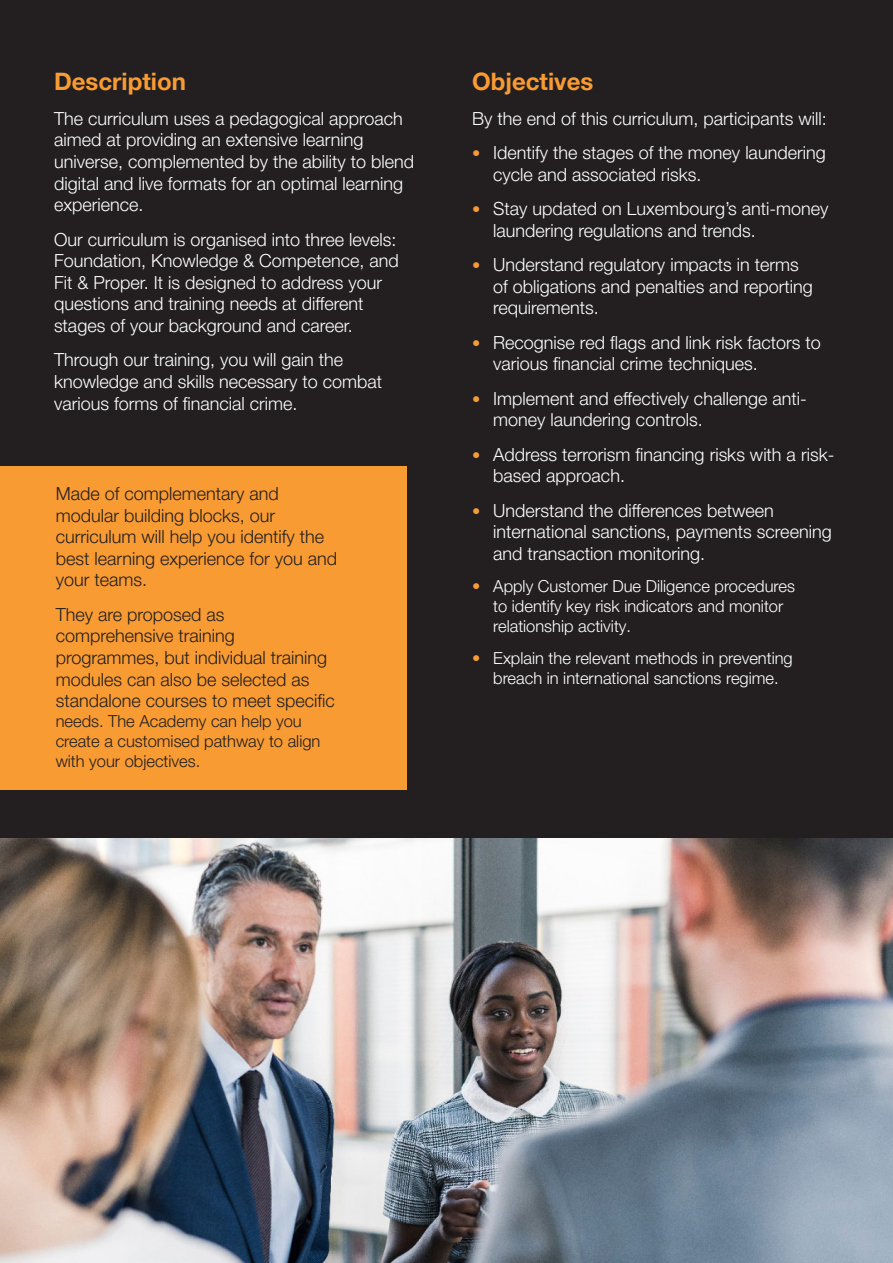
<style>
.page{position:relative;width:893px;height:1263px;background:#231f20}
.page>*{position:absolute;margin:0;border:0;box-sizing:border-box;transform-origin:0 0}
.t1{font:700 24px "Helvetica Neue LT Pro";color:#f89b33}
.t2{font:300 18px/21.6px "Helvetica Neue LT Pro";color:#fff}
.t3{font:300 18px/21.6px "Helvetica Neue LT Pro";color:#231f20}
.t4{font:300 16.5px/19.8px "Helvetica Neue LT Pro";color:#fff}
.t5{font:300 16.5px/19.8px "Helvetica Neue LT Pro";color:#231f20}
.s1{font-family:"Helvetica Neue LT Std";font-size:16.5px;color:#f89b33}
.s2{font-family:"Helvetica Neue LT Std";color:#f89b33}
</style>
<div class="page">
<div style="left:0;top:466px;width:406px;height:324px;background:#f89b33"></div>
<img style="left:0;top:839px;width:893px;height:424px">
<p class="t1" style="left:54px;top:67px;width:133px">Description</p>
<p class="t2" style="left:54px;top:107px;width:362px">The curriculum uses a pedagogical approach aimed at providing an extensive learning universe, complemented by the ability to blend digital and live formats for an optimal learning experience.</p>
<p class="t2" style="left:54px;top:228px;width:346px">Our curriculum is organised into three levels:<br>Foundation, Knowledge &amp; Competence, and Fit &amp; Proper. It is designed to address your questions and training needs at different stages of your background and career.</p>
<p class="t2" style="left:54px;top:349px;width:330px">Through our training, you will gain the knowledge and skills necessary to combat various forms of financial crime.</p>
<p class="t3" style="left:56px;top:482px;width:283px">Made of complementary and modular building blocks, our curriculum will help you identify the best learning experience for you and your teams.</p>
<p class="t3" style="left:56px;top:603px;width:281px">They are proposed as comprehensive training programmes, but individual training modules can also be selected as standalone courses to meet specific</p>
<p class="t5" style="left:56px;top:711px;width:266px">needs. The Academy can help you create a customised pathway to align with your objectives.</p>
<p class="t1" style="left:472px;top:67px;width:123px">Objectives</p>
<p class="t2" style="left:472px;top:107px;width:356px">By the end of this curriculum, participants will:</p>
<p class="t2" style="left:493px;top:142px;width:334px;text-indent:-21px"><span class="s1">•</span> Identify the stages of the money laundering cycle and associated risks.</p>
<p class="t2" style="left:493px;top:198px;width:337px;text-indent:-21px"><span class="s1">•</span> Stay updated on Luxembourg’s anti-money laundering regulations and trends.</p>
<p class="t2" style="left:493px;top:254px;width:321px;text-indent:-21px"><span class="s1">•</span> Understand regulatory impacts in terms of obligations and penalties and reporting requirements.</p>
<p class="t2" style="left:493px;top:331px;width:329px;text-indent:-21px"><span class="s1">•</span> Recognise red flags and link risk factors to various financial crime techniques.</p>
<p class="t2" style="left:493px;top:387px;width:315px;text-indent:-21px"><span class="s1">•</span> Implement and effectively challenge anti&shy;money laundering controls.</p>
<p class="t2" style="left:493px;top:443px;width:343px;text-indent:-21px"><span class="s1">•</span> Address terrorism financing risks with a risk&shy;based approach.</p>
<p class="t2" style="left:493px;top:499px;width:340px;text-indent:-21px"><span class="s1">•</span> Understand the differences between international sanctions, payments screening and transaction monitoring.</p>
<p class="t4" style="left:493px;top:576px;width:303px;text-indent:-21px"><span class="s2">•</span> Apply Customer Due Diligence procedures to identify key risk indicators and monitor relationship activity.</p>
<p class="t4" style="left:472px;top:648px;width:322px;text-align:center"><span class="s2">•</span> Explain the relevant methods in preventing breach in international sanctions regime.</p>
</div>
